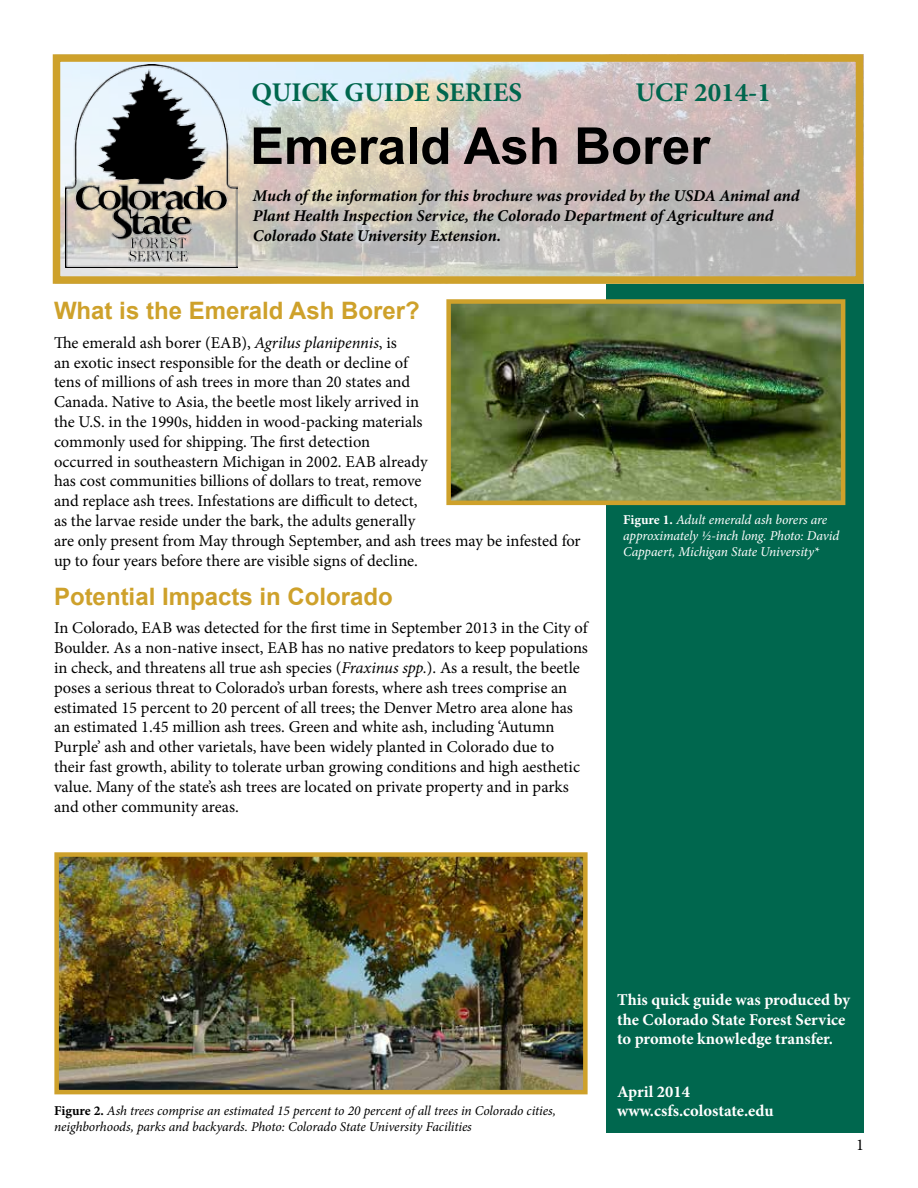
<style>
.page{position:relative;width:918px;height:1188px;background:#fff}
.page>*{position:absolute;margin:0;border:0;box-sizing:border-box;transform-origin:0 0}
.t1{font:700 51px "Arial";color:#000}
.t2{font:700 27px "Minion Pro";color:#00674e}
.t3{font:700 24px "Arial";color:#cea12b}
.t4{font:16.5px/19.8px "Minion Pro";color:#000}
.t5{font:italic 700 16.5px/19.8px "Minion Pro";letter-spacing:-.005em;color:#000}
.t6{font:700 16.5px/19.8px "Minion Pro";color:#fff}
.t7{font:italic 13.5px/16.2px "Minion Pro";letter-spacing:-.01em;color:#000}
.t8{font:italic 13.5px/16.2px "Minion Pro";letter-spacing:-.01em;color:#fff}
.s1{font-style:italic}
.s2{font-weight:700;font-style:normal}
</style>
<div class="page">
<img style="left:62px;top:54px;width:802px;height:230px">
<div style="left:53px;top:54px;width:810px;height:230px;border:8px solid #cea12b"></div>
<div style="left:606px;top:284px;width:257px;height:849px;background:#00674e"></div>
<img style="left:66px;top:65px;width:172px;height:202px">
<img style="left:451px;top:304px;width:389px;height:196px">
<div style="left:446px;top:299px;width:399px;height:206px;border:4px solid #cea12b"></div>
<img style="left:59px;top:857px;width:524px;height:232px">
<div style="left:54px;top:852px;width:534px;height:242px;border:4px solid #cea12b"></div>
<h2 class="t2" style="left:252px;top:73px;width:272px">QUICK GUIDE SERIES</h2>
<h2 class="t2" style="left:635px;top:73px;width:137px">UCF 2014-1</h2>
<h1 class="t1" style="left:250px;top:110px;width:462px">Emerald Ash Borer</h1>
<p class="t5" style="left:253px;top:186px;width:548px">Much of the information for this brochure was provided by the USDA Animal and<br>Plant Health Inspection Service, the Colorado Department of Agriculture and<br>Colorado State University Extension.</p>
<h3 class="t3" style="left:54px;top:294px;width:367px">What is the Emerald Ash Borer?</h3>
<p class="t4" style="left:54px;top:333px;width:528px">The emerald ash borer (EAB), <span class="s1">Agrilus planipennis</span>, is<br>an exotic insect responsible for the death or decline of<br>tens of millions of ash trees in more than 20 states and<br>Canada. Native to Asia, the beetle most likely arrived in<br>the U.S. in the 1990s, hidden in wood-packing materials<br>commonly used for shipping. The first detection<br>occurred in southeastern Michigan in 2002. EAB already<br>has cost communities billions of dollars to treat, remove<br>and replace ash trees. Infestations are difficult to detect,<br>as the larvae reside under the bark, the adults generally<br>are only present from May through September, and ash trees may be infested for up to four years before there are visible signs of decline.</p>
<h3 class="t3" style="left:54px;top:579px;width:340px">Potential Impacts in Colorado</h3>
<p class="t4" style="left:54px;top:618px;width:536px">In Colorado, EAB was detected for the first time in September 2013 in the City of Boulder. As a non-native insect, EAB has no native predators to keep populations in check, and threatens all true ash species (<span class="s1">Fraxinus spp.</span>). As a result, the beetle poses a serious threat to Colorado’s urban forests, where ash trees comprise an estimated 15 percent to 20 percent of all trees; the Denver Metro area alone has an estimated 1.45 million ash trees. Green and white ash, including ‘Autumn Purple’ ash and other varietals, have been widely planted in Colorado due to their fast growth, ability to tolerate urban growing conditions and high aesthetic value. Many of the state’s ash trees are located on private property and in parks and other community areas.</p>
<p class="t8" style="left:623px;top:511px;width:218px"><span class="s2">Figure 1.</span> Adult emerald ash borers are approximately ½-inch long. Photo: David<br>Cappaert, Michigan State University*</p>
<p class="t7" style="left:54px;top:1102px;width:503px"><span class="s2">Figure 2.</span> Ash trees comprise an estimated 15 percent to 20 percent of all trees in Colorado cities, neighborhoods, parks and backyards. Photo: Colorado State University Facilities</p>
<p class="t6" style="left:617px;top:989px;width:235px">This quick guide was produced by the Colorado State Forest Service to promote knowledge transfer.</p>
<p class="t6" style="left:617px;top:1081px;width:158px">April 2014 www.csfs.colostate.edu</p>
<p class="t4" style="left:856px;top:1135px;width:9px">1</p>
</div>
